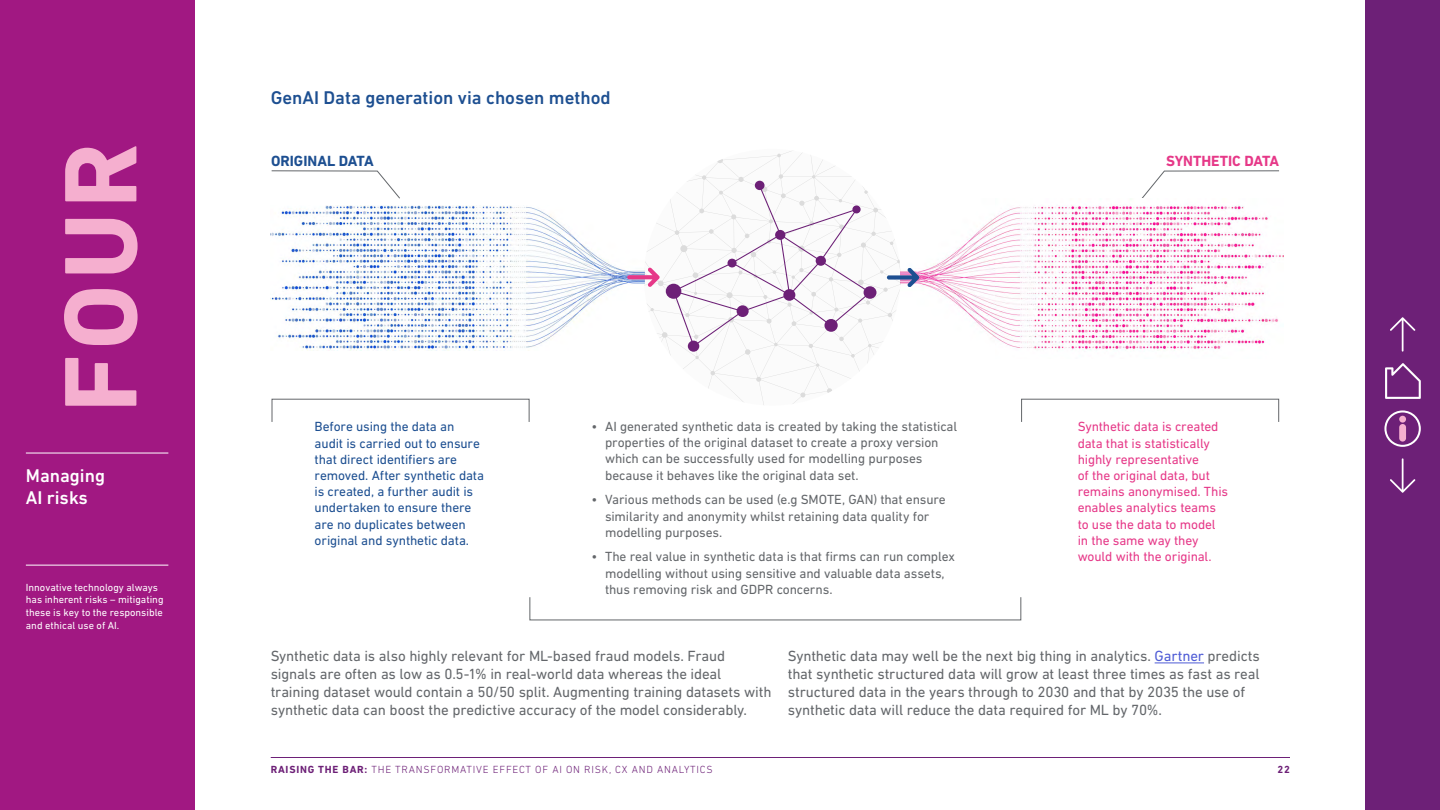
<style>
.page{position:relative;width:1440px;height:810px;background:#fff}
.page>*{position:absolute;margin:0;border:0;box-sizing:border-box;transform-origin:0 0}
.t1{font:700 104.77px "DIN Next W1 G";color:#f5afcf}
.t2{font:500 18.75px "DIN Next W1 G";color:#1d4f91}
.t3{font:500 18.75px/22.5px "DIN Next W1 G";color:#fff}
.t4{font:15px/18px "DIN Next W1 G";letter-spacing:-.01em;color:#63666a}
.t5{font:700 15px "DIN Next W1 G";color:#e63888}
.t6{font:700 15px "DIN Next W1 G";color:#1d4f91}
.t7{font:13.5px/16.2px "DIN Next W1 G";letter-spacing:-.01em;color:#63666a}
.t8{font:13.5px/16.2px "DIN Next W1 G";letter-spacing:-.01em;color:#1d4f91}
.t9{font:13.5px/16.2px "DIN Next W1 G";letter-spacing:-.01em;color:#e63888}
.t10{font:10.5px/12.6px "DIN Next W1 G";color:#fff}
.t11{font:300 10.5px "DIN Next W1 G";letter-spacing:.075em;color:#6d2077}
.t12{font:700 10.5px "DIN Next W1 G";color:#6d2077}
.s1{color:#4f5cd6}
.s2{font-weight:700}
</style>
<div class="page">
<hr style="left:1155px;top:663px;width:49px;height:1px;background:#4f5cd6">
<div style="left:0;top:0;width:195px;height:810px;background:#a11882"></div>
<hr style="left:26px;top:453px;width:142px;height:1px;background:#fff">
<hr style="left:26px;top:565px;width:142px;height:1px;background:#fff">
<svg style="left:271px;top:170px;width:129px;height:29px"></svg>
<svg style="left:1142px;top:170px;width:137px;height:28px"></svg>
<div style="left:272px;top:399px;width:258px;height:23px;border:1px solid #63666a"></div>
<div style="left:1021px;top:399px;width:258px;height:23px;border:1px solid #63666a"></div>
<img style="left:919px;top:205px;width:365px;height:146px">
<img style="left:271px;top:205px;width:356px;height:145px">
<svg style="left:627px;top:151px;width:292px;height:254px"></svg>
<div style="left:1366px;top:0;width:74px;height:810px;background:#6d2077"></div>
<hr style="left:271px;top:757px;width:1019px;height:1px;background:#6d2077">
<svg style="left:1385px;top:363px;width:36px;height:36px"></svg>
<svg style="left:1384px;top:410px;width:37px;height:37px"></svg>
<div style="left:1399px;top:416px;width:7px;height:7px;background:#f5afcf;border-radius:50%"></div>
<div style="left:1399px;top:424px;width:7px;height:18px;background:#f5afcf;border-radius:3px"></div>
<svg style="left:1390px;top:458px;width:25px;height:35px"></svg>
<svg style="left:1390px;top:317px;width:25px;height:35px"></svg>
<h1 class="t1" style="left:40px;top:413px;width:271px;rotate:-90deg">FOUR</h1>
<p class="t3" style="left:26px;top:464px;width:81px">Managing<br>AI risks</p>
<p class="t10" style="left:26px;top:581px;width:139px">Innovative technology always has inherent risks – mitigating these is key to the responsible and ethical use of AI.</p>
<p class="t2" style="left:271px;top:87px;width:342px">GenAI Data generation via chosen method</p>
<p class="t6" style="left:271px;top:153px;width:104px">ORIGINAL DATA</p>
<p class="t5" style="left:1166px;top:153px;width:115px">SYNTHETIC DATA</p>
<p class="t7" style="left:605px;top:418px;width:354px;text-indent:-14px">• AI generated synthetic data is created by taking the statistical properties of the original dataset to create a proxy version which can be successfully used for modelling purposes because it behaves like the original data set.</p>
<p class="t7" style="left:605px;top:492px;width:342px;text-indent:-14px">• Various methods can be used (e.g SMOTE, GAN) that ensure similarity and anonymity whilst retaining data quality for modelling purposes.</p>
<p class="t7" style="left:605px;top:549px;width:351px;text-indent:-14px">• The real value in synthetic data is that firms can run complex modelling without using sensitive and valuable data assets, thus removing risk and GDPR concerns.</p>
<p class="t8" style="left:315px;top:419px;width:171px">Before using the data an audit is carried out to ensure that direct identifiers are removed. After synthetic data is created, a further audit is undertaken to ensure there are no duplicates between original and synthetic data.</p>
<p class="t9" style="left:1078px;top:419px;width:152px">Synthetic data is created data that is statistically highly representative<br>of the original data, but remains anonymised. This enables analytics teams to use the data to model in the same way they would with the original.</p>
<p class="t4" style="left:271px;top:647px;width:502px">Synthetic data is also highly relevant for ML-based fraud models. Fraud signals are often as low as 0.5-1% in real-world data whereas the ideal training dataset would contain a 50/50 split. Augmenting training datasets with synthetic data can boost the predictive accuracy of the model considerably.</p>
<p class="t4" style="left:788px;top:647px;width:474px">Synthetic data may well be the next big thing in analytics. <span class="s1">Gartner</span> predicts that synthetic structured data will grow at least three times as fast as real structured data in the years through to 2030 and that by 2035 the use of synthetic data will reduce the data required for ML by 70%.</p>
<p class="t11" style="left:271px;top:763px;width:444px"><span class="s2">RAISING THE BAR:</span> THE TRANSFORMATIVE EFFECT OF AI ON RISK, CX AND ANALYTICS</p>
<p class="t12" style="left:1278px;top:763px;width:14px">22</p>
</div>
